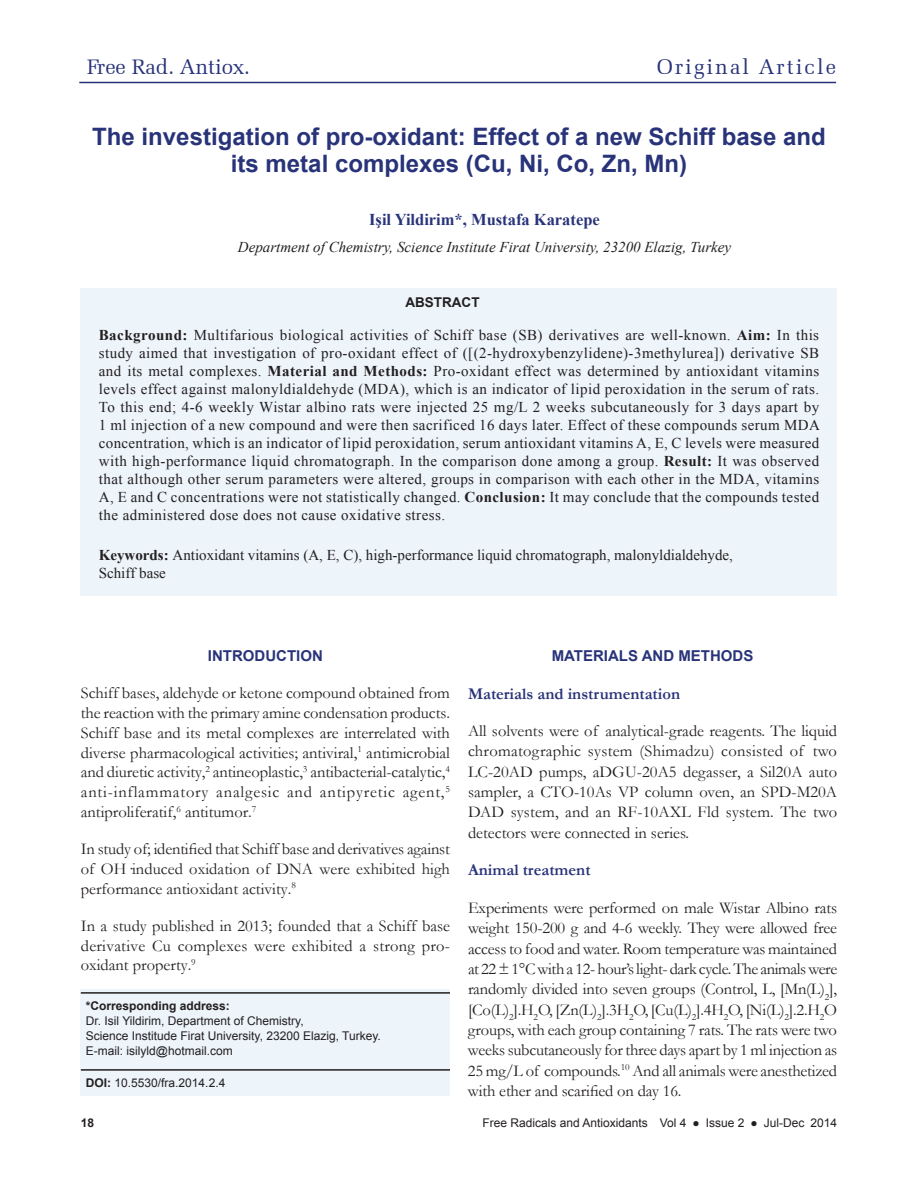
<style>
.page{position:relative;width:918px;height:1188px;background:#fff}
.page>*{position:absolute;margin:0;border:0;box-sizing:border-box;transform-origin:0 0}
.AT{font:700 24px/27px "Arial";color:#283379;text-align:center}
.AH{font:21px "Zapf Elliptical 711 BT";color:#283379}
.AH-2{font:21px "Zapf Elliptical 711 BT";letter-spacing:.1em;color:#283379}
.TX{font:16.5px/20.4px "Garamond";color:#231f20;text-align:justify}
.t1{font:700 16.5px "Garamond";color:#283379}
.AU{font:700 16.5px "Times New Roman";color:#283379}
.ABS{font:15px/18px "Times New Roman";letter-spacing:.03em;color:#231f20;text-align:justify}
.KWD{font:15px/18px "Times New Roman";color:#231f20}
.AFF{font:italic 15px "Times New Roman";color:#231f20}
.t2{font:700 15px "Arial";color:#283379}
.ABSH{font:700 13.5px "Arial";color:#231f20}
.ADD{font:12px/15px "Arial";color:#231f20}
.t3{font:700 12px "Arial";color:#231f20}
.s1{font-weight:700}
</style>
<div class="page">
<div style="left:81px;top:288px;width:756px;height:308px;background:#edf4fa"></div>
<hr style="left:79px;top:82px;width:757px;height:1px;background:#283379">
<div style="left:81px;top:989px;width:369px;height:107px;background:#edf4fa"></div>
<hr style="left:81px;top:992px;width:369px;height:2px;background:#231f20">
<hr style="left:81px;top:1069px;width:369px;height:2px;background:#231f20">
<p class="AH" style="left:87px;top:54px;width:164px">Free Rad. Antiox.</p>
<p class="AH-2" style="left:657px;top:55px;width:181px">Original Article</p>
<p class="AT" style="left:92px;top:124px;width:735px">The investigation of pro-oxidant: Effect of a new Schiff base and its metal complexes (Cu, Ni, Co, Zn, Mn)</p>
<p class="AU" style="left:369px;top:209px;width:232px">Işil Yildirim*, Mustafa Karatepe</p>
<p class="AFF" style="left:238px;top:237px;width:495px">Department of Chemistry, Science Institute Firat University, 23200 Elazig, Turkey</p>
<p class="ABSH" style="left:405px;top:294px;width:76px">ABSTRACT</p>
<p class="ABS" style="left:99px;top:326px;width:723px"><span class="s1">Background:</span> Multifarious biological activities of Schiff base (SB) derivatives are well-known. <span class="s1">Aim:</span> In this study aimed that investigation of pro-oxidant effect of ([(2-hydroxybenzylidene)-3methylurea]) derivative SB and its metal complexes. <span class="s1">Material and Methods:</span> Pro-oxidant effect was determined by antioxidant vitamins levels effect against malonyldialdehyde (MDA), which is an indicator of lipid peroxidation in the serum of rats.<br>To this end; 4-6 weekly Wistar albino rats were injected 25 mg/L 2 weeks subcutaneously for 3 days apart by 1 ml injection of a new compound and were then sacrificed 16 days later. Effect of these compounds serum MDA concentration, which is an indicator of lipid peroxidation, serum antioxidant vitamins A, E, C levels were measured with high-performance liquid chromatograph. In the comparison done among a group. <span class="s1">Result:</span> It was observed that although other serum parameters were altered, groups in comparison with each other in the MDA, vitamins A, E and C concentrations were not statistically changed. <span class="s1">Conclusion:</span> It may conclude that the compounds tested the administered dose does not cause oxidative stress.</p>
<p class="KWD" style="left:99px;top:546px;width:636px"><span class="s1">Keywords:</span> Antioxidant vitamins (A, E, C), high-performance liquid chromatograph, malonyldialdehyde,<br>Schiff base</p>
<h1 class="t2" style="left:208px;top:646px;width:116px">INTRODUCTION</h1>
<p class="TX" style="left:81px;top:683px;width:371px;line-height:19.8px">Schiff bases, aldehyde or ketone compound obtained from the reaction with the primary amine condensation products.<br>Schiff base and its metal complexes are interrelated with diverse pharmacological activities; antiviral,<sup>1</sup> antimicrobial and diuretic activity,<sup>2</sup> antineoplastic,<sup>3</sup> antibacterial‑catalytic,<sup>4 </sup>anti-inflammatory analgesic and antipyretic agent,<sup>5 </sup>antiproliferatif,<sup>6</sup> antitumor.<sup>7</sup></p>
<p class="TX" style="left:81px;top:839px;width:371px;line-height:19.8px">In study of; identified that Schiff base and derivatives against of OH·induced oxidation of DNA were exhibited high performance antioxidant activity.<sup>8</sup></p>
<p class="TX" style="left:81px;top:915px;width:371px;line-height:19.8px">In a study published in 2013; founded that a Schiff base derivative Cu complexes were exhibited a strong pro&shy;oxidant property.<sup>9</sup></p>
<p class="ADD" style="left:86px;top:999px;width:297px"><span class="s1">*Corresponding address:<br></span>Dr. Isil Yildirim, Department of Chemistry,<br>Science Institude Firat University, 23200 Elazig, Turkey.<br>E-mail: isilyld@hotmail.com</p>
<p class="ADD" style="left:86px;top:1076px;width:141px"><span class="s1">DOI:</span> 10.5530/fra.2014.2.4</p>
<h1 class="t2" style="left:552px;top:646px;width:203px">MATERIALS AND METHODS</h1>
<h2 class="t1" style="left:468px;top:682px;width:214px">Materials and instrumentation</h2>
<p class="TX" style="left:468px;top:720px;width:371px">All solvents were of analytical-grade reagents. The liquid chromatographic system (Shimadzu) consisted of two LC-20AD pumps, aDGU-20A5 degasser, a Sil20A auto sampler, a CTO-10As VP column oven, an SPD-M20A DAD system, and an RF-10AXL Fld system. The two detectors were connected in series.</p>
<h2 class="t1" style="left:468px;top:859px;width:124px">Animal treatment</h2>
<p class="TX" style="left:468px;top:897px;width:371px">Experiments were performed on male Wistar Albino rats weight 150-200 g and 4-6 weekly. They were allowed free access to food and water. Room temperature was maintained at 22 ± 1°C with a 12- hour’s light- dark cycle. The animals were randomly divided into seven groups (Control, L, [Mn(L)<sub>2</sub>], [Co(L)<sub>2</sub>].H<sub>2</sub>O, [Zn(L)<sub>2</sub>].3H<sub>2</sub>O, [Cu(L)<sub>2</sub>].4H<sub>2</sub>O, [Ni(L)<sub>2</sub>].2.H<sub>2</sub>O groups, with each group containing 7 rats. The rats were two weeks subcutaneously for three days apart by 1 ml injection as 25 mg/L of compounds.<sup>10</sup> And all animals were anesthetized with ether and scarified on day 16.</p>
<p class="t3" style="left:81px;top:1115px;width:15px">18</p>
<p class="ADD" style="left:482px;top:1116px;width:356px">Free Radicals and Antioxidants Vol 4 ● Issue 2 ● Jul-Dec 2014</p>
</div>
